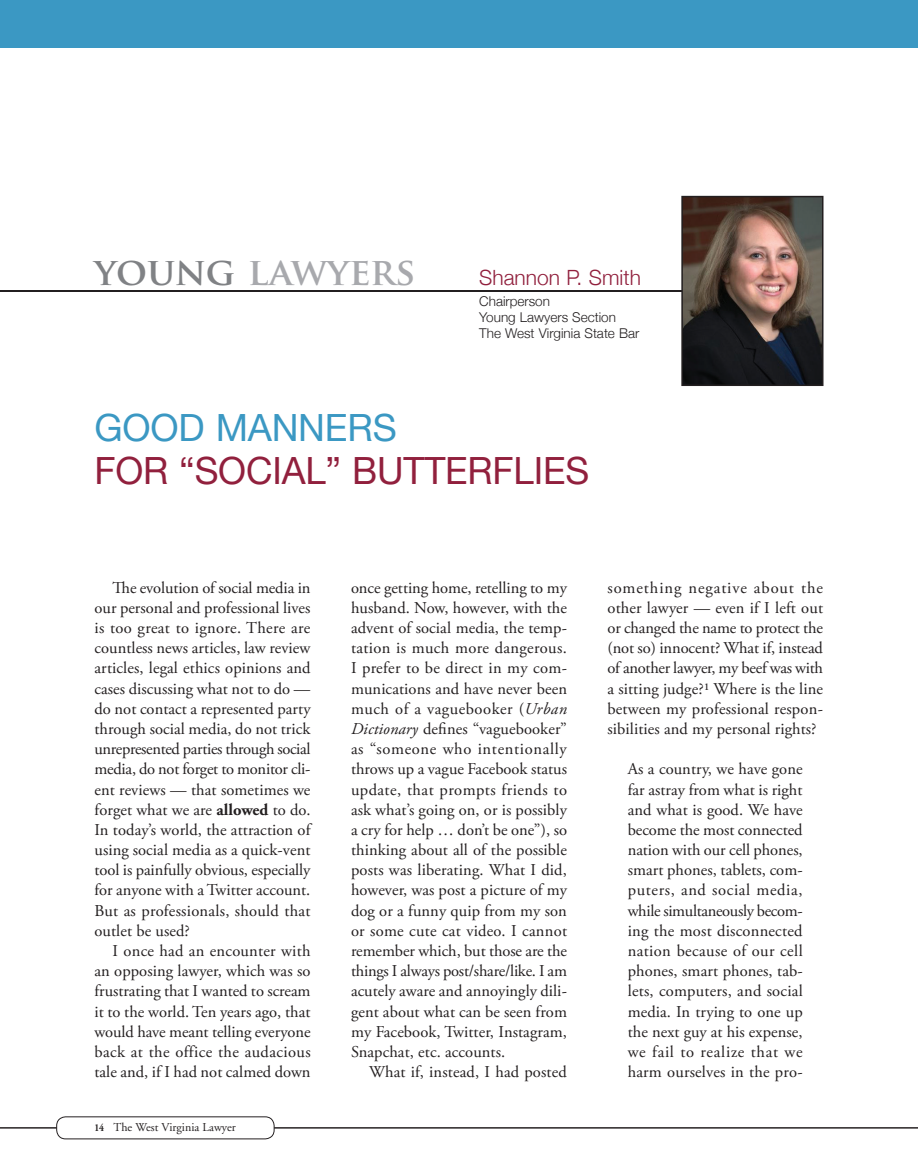
<style>
.page{position:relative;width:918px;height:1175px;background:#fff}
.page>*{position:absolute;margin:0;border:0;box-sizing:border-box;transform-origin:0 0}
.t1{font:37.5px "Helvetica Neue";letter-spacing:-.005em;color:#91203d}
.t2{font:700 37.5px "Trajan Pro";letter-spacing:-.01em;color:#a8a9ad}
.t3{font:37.5px "Helvetica Neue";letter-spacing:-.005em;color:#3b98c3}
.t4{font:300 21px "Helvetica Neue";color:#91203d}
.WVL_Body_Copy_-_Stor{font:16.5px/20.1px "Adobe Garamond Pro";letter-spacing:.005em;color:#231f20;text-align:justify}
.t5{font:300 13.5px "Helvetica Neue";color:#231f20}
.t6{font:12px "Adobe Garamond";color:#231f20}
.s1{color:#808285}
.s2{font-weight:700}
.s3{font-weight:700;font-size:10.5px}
.s4{font-style:italic}
</style>
<div class="page">
<hr style="left:0;top:1127px;width:918px;height:1px;background:#231f20">
<div style="left:57px;top:1116px;width:217px;height:22px;background:#fff;border-radius:9px"></div>
<div style="left:56px;top:1116px;width:219px;height:23px;border:1px solid #231f20;border-radius:9px"></div>
<hr style="left:0;top:290px;width:688px;height:2px;background:#231f20">
<img style="left:684px;top:199px;width:137px;height:184px">
<div style="left:681px;top:196px;width:143px;height:190px;border:2px solid #231f20"></div>
<div style="left:0;top:0;width:918px;height:47px;background:#3b98c3"></div>
<p class="t2" style="left:94px;top:248px;width:323px"><span class="s1">YOUNG</span> LAWYERS</p>
<p class="t4" style="left:479px;top:264px;width:163px">Shannon P. Smith</p>
<p class="t5" style="left:479px;top:293px;width:72px">Chairperson</p>
<p class="t5" style="left:479px;top:309px;width:138px">Young Lawyers Section</p>
<p class="t5" style="left:479px;top:325px;width:162px">The West Virginia State Bar</p>
<p class="t3" style="left:94px;top:405px;width:304px">GOOD MANNERS</p>
<p class="t1" style="left:94px;top:448px;width:496px">FOR “SOCIAL” BUTTERFLIES</p>
<p class="WVL_Body_Copy_-_Stor" style="left:94px;top:578px;width:218px;text-indent:18px">The evolution of social media in our personal and professional lives is too great to ignore. There are countless news articles, law review articles, legal ethics opinions and cases discussing what not to do — do not contact a represented party through social media, do not trick unrepresented parties through social media, do not forget to monitor cli&shy;ent reviews — that sometimes we forget what we are <span class="s2">allowed</span> to do.<br>In today’s world, the attraction of using social media as a quick-vent tool is painfully obvious, especially for anyone with a Twitter account.<br>But as professionals, should that outlet be used?</p>
<p class="WVL_Body_Copy_-_Stor" style="left:94px;top:941px;width:218px;text-indent:18px">I once had an encounter with an opposing lawyer, which was so frustrating that I wanted to scream it to the world. Ten years ago, that would have meant telling everyone back at the office the audacious tale and, if I had not calmed down</p>
<p class="t6" style="left:94px;top:1120px;width:143px"><span class="s3">14</span> The West Virginia Lawyer</p>
<p class="WVL_Body_Copy_-_Stor" style="left:351px;top:578px;width:218px">once getting home, retelling to my husband. Now, however, with the advent of social media, the temp&shy;tation is much more dangerous.<br>I prefer to be direct in my com&shy;munications and have never been much of a vaguebooker (<span class="s4">Urban Dictionary</span> defines “vaguebooker” as “someone who intentionally throws up a vague Facebook status update, that prompts friends to ask what’s going on, or is possibly a cry for help … don’t be one”), so thinking about all of the possible posts was liberating. What I did, however, was post a picture of my dog or a funny quip from my son or some cute cat video. I cannot remember which, but those are the things I always post/share/like. I am acutely aware and annoyingly dili&shy;gent about what can be seen from my Facebook, Twitter, Instagram, Snapchat, etc. accounts.</p>
<p class="WVL_Body_Copy_-_Stor" style="left:369px;top:1062px;width:199px">What if, instead, I had posted</p>
<p class="WVL_Body_Copy_-_Stor" style="left:608px;top:578px;width:217px">something negative about the other lawyer — even if I left out or changed the name to protect the (not so) innocent? What if, instead of another lawyer, my beef was with a sitting judge?1 Where is the line between my professional respon&shy;sibilities and my personal rights?</p>
<p class="WVL_Body_Copy_-_Stor" style="left:628px;top:759px;width:176px">As a country, we have gone far astray from what is right and what is good. We have become the most connected nation with our cell phones, smart phones, tablets, com&shy;puters, and social media, while simultaneously becom&shy;ing the most disconnected nation because of our cell phones, smart phones, tab&shy;lets, computers, and social media. In trying to one up the next guy at his expense, we fail to realize that we harm ourselves in the pro-</p>
</div>
